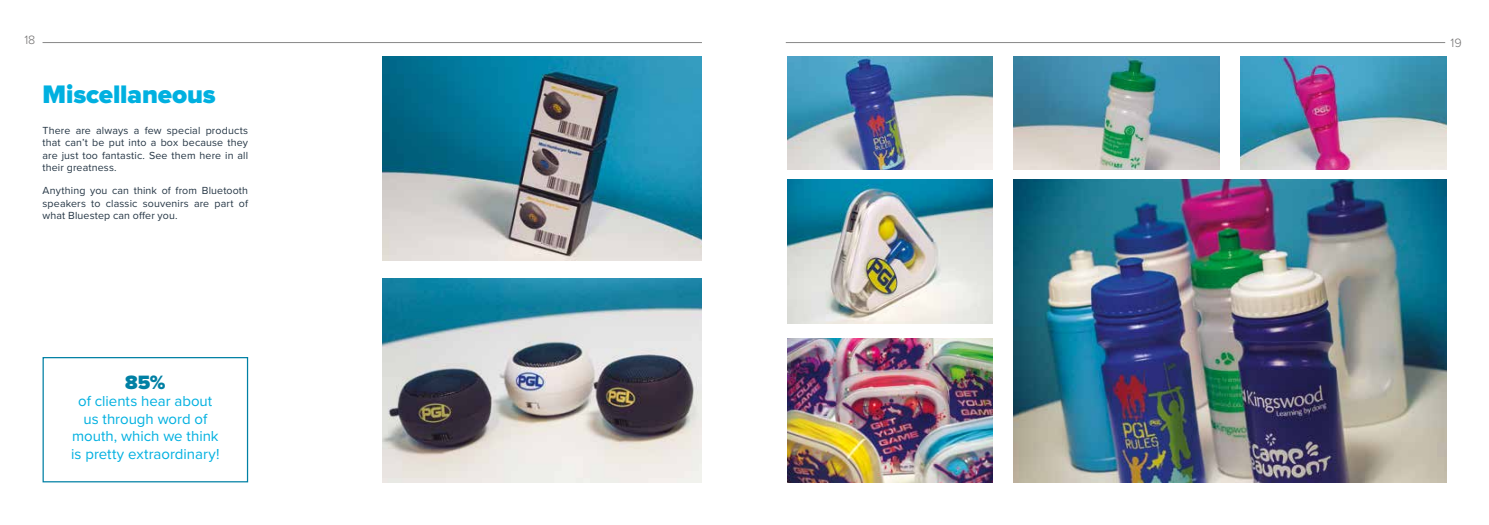
<style>
.page{position:relative;width:1489px;height:525px;background:#fff}
.page>*{position:absolute;margin:0;border:0;box-sizing:border-box;transform-origin:0 0}
.t1{font:900 26.25px "Proxima Nova";letter-spacing:-.005em;color:#00b0e0}
.t2{font:900 20px "Proxima Nova";color:#0080a4}
.t3{font:15px/17.5px "Proxima Nova";color:#00b0e0;text-align:center}
.t4{font:300 12.5px "Proxima Nova";color:#706f6f}
.t5{font:10.62px/12.5px "Proxima Nova";letter-spacing:.015em;color:#253645;text-align:justify}
</style>
<div class="page">
<hr style="left:43px;top:42px;width:659px;height:1px;background:#878787">
<hr style="left:785px;top:42px;width:659px;height:1px;background:#878787">
<img style="left:1240px;top:56px;width:206px;height:113px">
<img style="left:1013px;top:180px;width:433px;height:302px">
<img style="left:383px;top:278px;width:319px;height:204px">
<img style="left:787px;top:56px;width:205px;height:113px">
<img style="left:1013px;top:56px;width:206px;height:113px">
<img style="left:383px;top:56px;width:319px;height:204px">
<img style="left:787px;top:180px;width:205px;height:144px">
<img style="left:787px;top:338px;width:205px;height:144px">
<div style="left:43px;top:357px;width:205px;height:125px;background:#fff;border:1px solid #0080a4"></div>
<p class="t4" style="left:24px;top:33px;width:12px">18</p>
<p class="t4" style="left:1450px;top:36px;width:13px">19</p>
<h1 class="t1" style="left:43px;top:79px;width:175px">Miscellaneous</h1>
<p class="t5" style="left:43px;top:124px;width:207px">There are always a few special products that can’t be put into a box because they are just too fantastic. See them here in all their greatness.</p>
<p class="t5" style="left:43px;top:184px;width:207px">Anything you can think of from Bluetooth speakers to classic souvenirs are part of what Bluestep can offer you.</p>
<h2 class="t2" style="left:125px;top:370px;width:42px">85%</h2>
<h3 class="t3" style="left:71px;top:392px;width:150px">of clients hear about us through word of mouth, which we think is pretty extraordinary!</h3>
</div>
